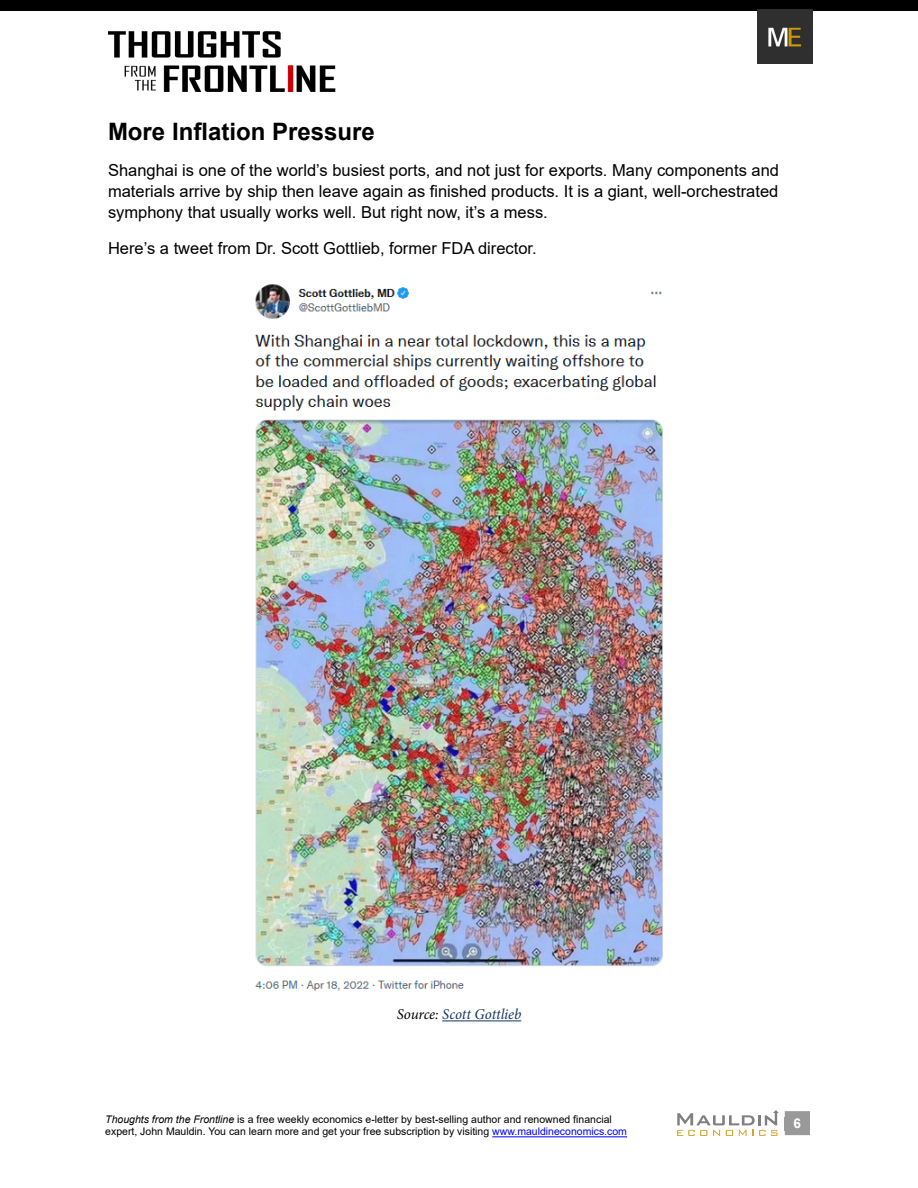
<style>
.page{position:relative;width:918px;height:1188px;background:#fff}
.page>*{position:absolute;margin:0;border:0;box-sizing:border-box;transform-origin:0 0}
.t1{font:700 24px "Arial";color:#000}
.t2{font:16.5px/21px "Arial";color:#000;text-align:justify}
.t3{font:italic 15px "Minion Pro";letter-spacing:-.01em;color:#16365d}
.t4{font:700 13.5px "Arial";color:#fff}
.t5{font:10.5px/12.6px "Arial";color:#000}
.s1{color:#000}
.s2{font-style:italic}
.s3{color:#00f}
</style>
<div class="page">
<div style="left:785px;top:1111px;width:25px;height:24px;background:#999"></div>
<hr style="left:492px;top:1136px;width:135px;height:1px;background:#00f">
<img style="left:108px;top:31px;width:228px;height:61px">
<div style="left:0;top:0;width:918px;height:11px;background:#000"></div>
<img style="left:758px;top:9px;width:55px;height:55px">
<svg style="left:677px;top:1110px;width:102px;height:26px"></svg>
<hr style="left:442px;top:1021px;width:79px;height:1px;background:#16365d">
<img style="left:255px;top:284px;width:408px;height:707px">
<h1 class="t1" style="left:108px;top:115px;width:268px">More Inflation Pressure</h1>
<p class="t2" style="left:108px;top:159px;width:673px">Shanghai is one of the world’s busiest ports, and not just for exports. Many components and materials arrive by ship then leave again as finished products. It is a giant, well-orchestrated symphony that usually works well. But right now, it’s a mess.</p>
<p class="t2" style="left:108px;top:237px;width:430px">Here’s a tweet from Dr. Scott Gottlieb, former FDA director.</p>
<p class="t3" style="left:397px;top:1004px;width:126px"><span class="s1">Source:</span> Scott Gottlieb</p>
<p class="t5" style="left:105px;top:1113px;width:523px"><span class="s2">Thoughts from the Frontline</span> is a free weekly economics e-letter by best-selling author and renowned financial expert, John Mauldin. You can learn more and get your free subscription by visiting <span class="s3">www.mauldineconomics.com</span></p>
<p class="t4" style="left:794px;top:1113px;width:9px">6</p>
</div>
